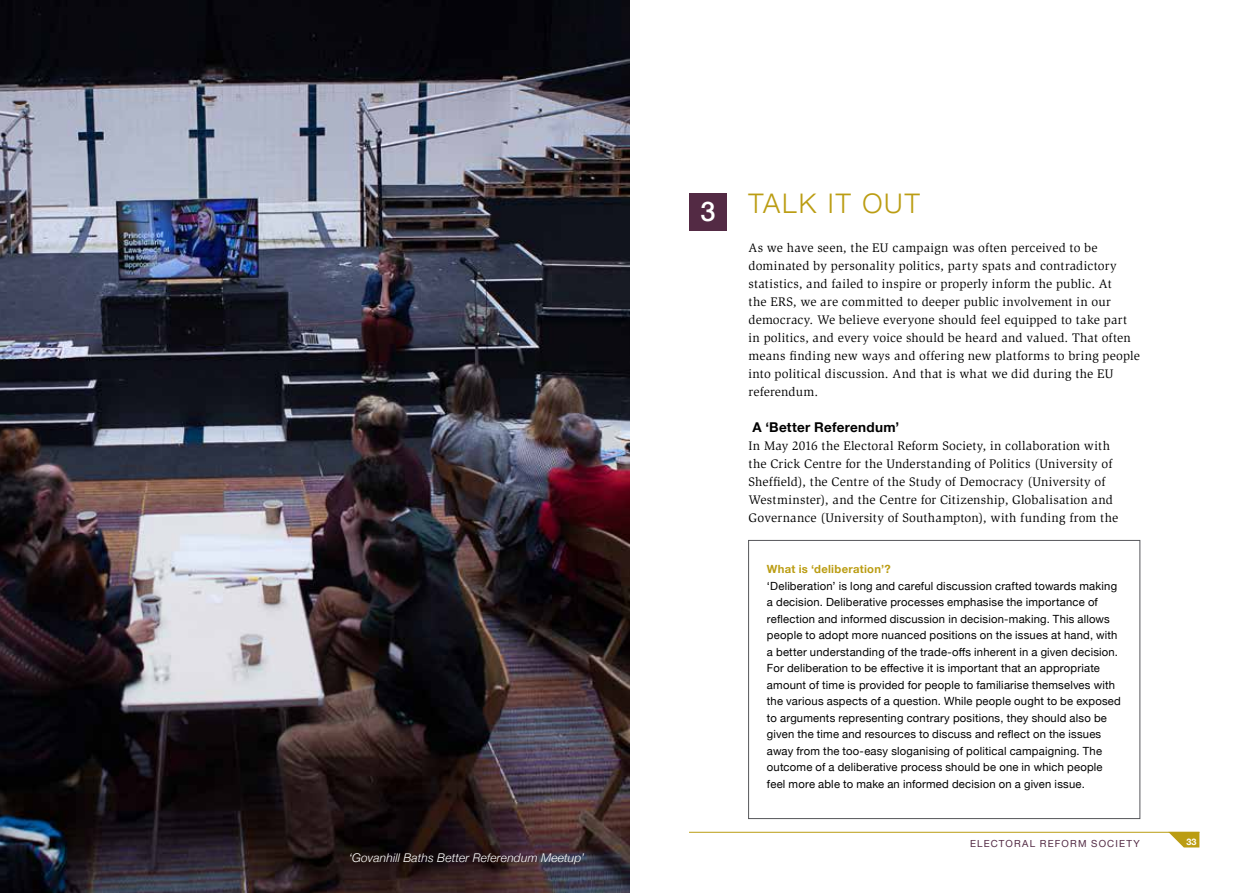
<style>
.page{position:relative;width:1259px;height:893px;background:#fff}
.page>*{position:absolute;margin:0;border:0;box-sizing:border-box;transform-origin:0 0}
.t1{font:300 27px "Helvetica Neue LT";letter-spacing:.07em;color:#bb9d13}
.t2{font:500 27px "Helvetica Neue LT";color:#fff}
.t3{font:700 13.5px "Helvetica Neue";letter-spacing:.02em;color:#000}
.t4{font:12.75px/18px "Slimbach Std";letter-spacing:.015em;color:#000}
.t5{font:italic 300 12px "Helvetica Neue";letter-spacing:.015em;color:#fff}
.t6{font:11.25px/16.5px "Helvetica Neue";letter-spacing:.02em;color:#000}
.t7{font:700 11.25px "Helvetica Neue";letter-spacing:.025em;color:#bb9d13}
.t8{font:9.75px "Helvetica Neue";letter-spacing:.12em;color:#532a44}
.t9{font:700 9px "Helvetica Neue";color:#fff}
</style>
<div class="page">
<div style="left:689px;top:193px;width:38px;height:38px;background:#532a44"></div>
<img style="left:0;top:0;width:629px;height:893px">
<div style="left:748px;top:540px;width:392px;height:279px;border:1px solid #55565a"></div>
<hr style="left:689px;top:832px;width:510px;height:1px;background:#bb9d13">
<svg style="left:1168px;top:832px;width:31px;height:15px"></svg>
<p class="t5" style="left:349px;top:848px;width:237px">‘Govanhill Baths Better Referendum Meetup’</p>
<h1 class="t2" style="left:700px;top:196px;width:17px">3</h1>
<h1 class="t1" style="left:748px;top:187px;width:173px">TALK IT OUT</h1>
<p class="t4" style="left:748px;top:239px;width:393px">As we have seen, the EU campaign was often perceived to be dominated by personality politics, party spats and contradictory statistics, and failed to inspire or properly inform the public. At<br>the ERS, we are committed to deeper public involvement in our democracy. We believe everyone should feel equipped to take part in politics, and every voice should be heard and valued. That often means finding new ways and offering new platforms to bring people into political discussion. And that is what we did during the EU referendum.</p>
<p class="t3" style="left:752px;top:417px;width:148px">A ‘Better Referendum’</p>
<p class="t4" style="left:748px;top:437px;width:371px">In May 2016 the Electoral Reform Society, in collaboration with the Crick Centre for the Understanding of Politics (University of Sheffield), the Centre of the Study of Democracy (University of Westminster), and the Centre for Citizenship, Globalisation and Governance (University of Southampton), with funding from the</p>
<p class="t7" style="left:767px;top:560px;width:125px">What is ‘deliberation’?</p>
<p class="t6" style="left:767px;top:578px;width:355px">‘Deliberation’ is long and careful discussion crafted towards making a decision. Deliberative processes emphasise the importance of reflection and informed discussion in decision-making. This allows people to adopt more nuanced positions on the issues at hand, with a better understanding of the trade-offs inherent in a given decision.<br>For deliberation to be effective it is important that an appropriate amount of time is provided for people to familiarise themselves with the various aspects of a question. While people ought to be exposed to arguments representing contrary positions, they should also be given the time and resources to discuss and reflect on the issues away from the too-easy sloganising of political campaigning. The outcome of a deliberative process should be one in which people feel more able to make an informed decision on a given issue.</p>
<p class="t8" style="left:970px;top:837px;width:171px">ELECTORAL REFORM SOCIETY</p>
<p class="t9" style="left:1186px;top:835px;width:12px">33</p>
</div>
